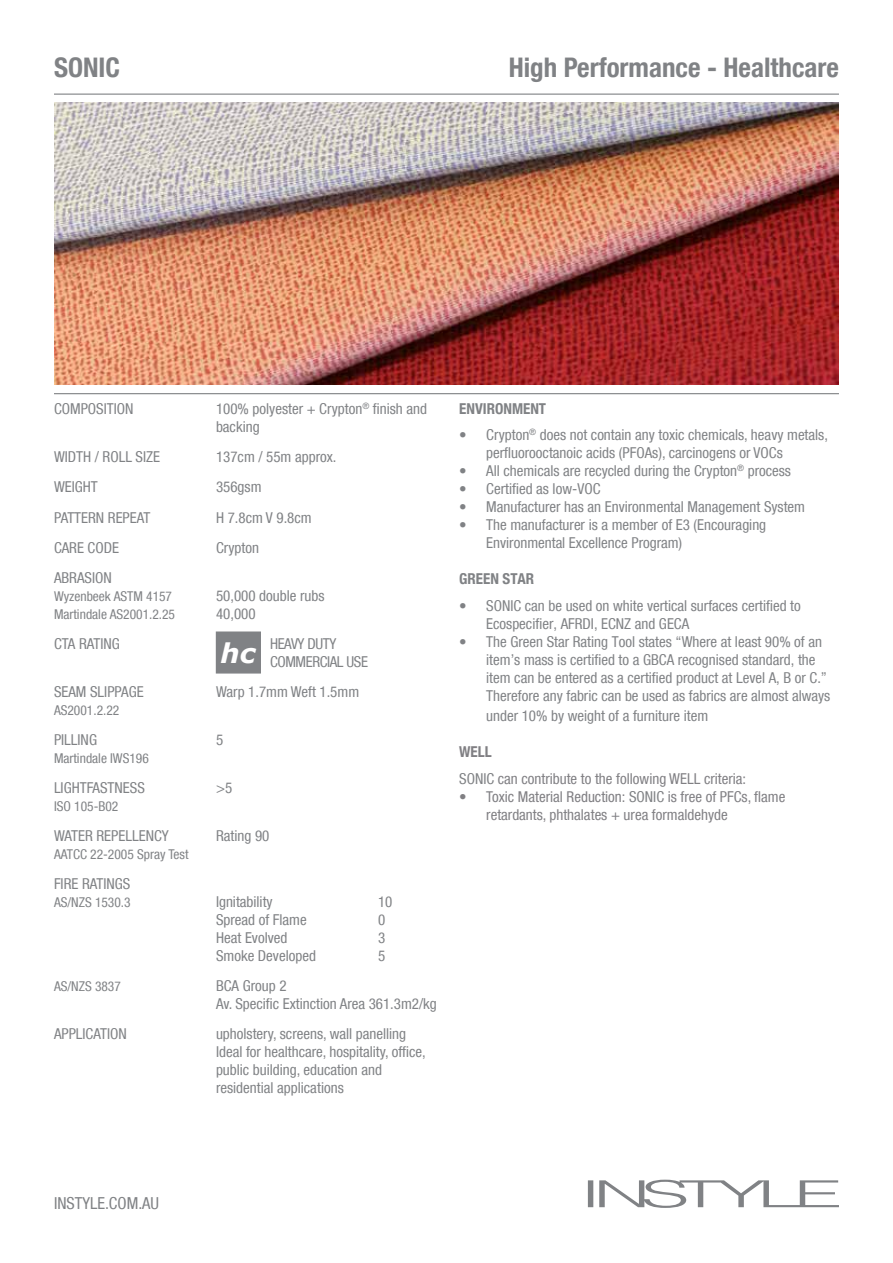
<style>
.page{position:relative;width:893px;height:1263px;background:#fff}
.page>*{position:absolute;margin:0;border:0;box-sizing:border-box;transform-origin:0 0}
.t1{font:700 condensed 27px "Helvetica Neue LT Com";color:#808285}
.t2{font:italic 700 27px "Verdana";color:#fff}
.t3{font:condensed 16.5px "Helvetica Neue LT Com";color:#808285}
.t4{font:condensed 15px/18px "Helvetica Neue LT Com";color:#808285}
.t5{font:condensed 15px/27px "Helvetica Neue LT Com";color:#807f83}
.t6{font:condensed 15px "Helvetica Neue LT Std";color:#807f83}
.t7{font:condensed 15px/18px "Helvetica Neue LT Com";letter-spacing:-.025em;color:#808285}
.t8{font:700 condensed 15px "Helvetica Neue LT Com";color:#808285}
.t9{font:condensed 13.5px "Helvetica Neue LT Com";color:#808285}
.s1{font-weight:700}
.s2{color:#808285}
.s3{font-family:"Helvetica Neue LT Com";color:#808285}
.s4{font-family:"Helvetica Neue LT Com"}
</style>
<div class="page">
<svg style="left:588px;top:1180px;width:251px;height:28px"></svg>
<hr style="left:54px;top:94px;width:785px;height:1px;background:#808285">
<hr style="left:54px;top:393px;width:785px;height:1px;background:#808285">
<div style="left:216px;top:631px;width:45px;height:42px;background:#808285"></div>
<img style="left:54px;top:102px;width:785px;height:282px">
<h1 class="t1" style="left:54px;top:52px;width:67px">SONIC</h1>
<h1 class="t1" style="left:509px;top:52px;width:332px">High Performance - Healthcare</h1>
<p class="t4" style="left:54px;top:400px;width:81px">COMPOSITION</p>
<p class="t4" style="left:216px;top:400px;width:213px">100% polyester + Crypton<sup>®</sup> finish and backing</p>
<p class="t4" style="left:54px;top:448px;width:108px">WIDTH / ROLL SIZE</p>
<p class="t4" style="left:216px;top:448px;width:122px">137cm / 55m approx.</p>
<p class="t4" style="left:54px;top:478px;width:45px">WEIGHT</p>
<p class="t4" style="left:216px;top:478px;width:47px">356gsm</p>
<p class="t4" style="left:54px;top:508px;width:98px">PATTERN REPEAT</p>
<p class="t4" style="left:216px;top:508px;width:97px">H 7.8cm V 9.8cm</p>
<p class="t4" style="left:54px;top:538px;width:67px">CARE CODE</p>
<p class="t4" style="left:216px;top:538px;width:45px">Crypton</p>
<p class="t4" style="left:54px;top:568px;width:59px">ABRASION</p>
<p class="t9" style="left:54px;top:588px;width:120px">Wyzenbeek ASTM 4157</p>
<p class="t4" style="left:216px;top:586px;width:110px">50,000 double rubs</p>
<p class="t9" style="left:54px;top:606px;width:123px">Martindale AS2001.2.25</p>
<p class="t4" style="left:216px;top:604px;width:41px">40,000</p>
<p class="t4" style="left:54px;top:634px;width:67px">CTA RATING</p>
<p class="t7" style="left:270px;top:634px;width:99px">HEAVY DUTY<br>COMMERCIAL USE</p>
<p class="t4" style="left:54px;top:682px;width:91px">SEAM SLIPPAGE</p>
<p class="t4" style="left:216px;top:682px;width:145px">Warp 1.7mm Weft 1.5mm</p>
<p class="t9" style="left:54px;top:702px;width:67px">AS2001.2.22</p>
<p class="t4" style="left:54px;top:730px;width:45px">PILLING</p>
<p class="t4" style="left:216px;top:730px;width:9px">5</p>
<p class="t9" style="left:54px;top:750px;width:96px">Martindale IWS196</p>
<p class="t4" style="left:54px;top:778px;width:92px">LIGHTFASTNESS</p>
<p class="t4" style="left:216px;top:778px;width:18px">&gt;5</p>
<p class="t9" style="left:54px;top:798px;width:66px">ISO 105-B02</p>
<p class="t4" style="left:54px;top:826px;width:116px">WATER REPELLENCY</p>
<p class="t4" style="left:216px;top:826px;width:55px">Rating 90</p>
<p class="t9" style="left:54px;top:846px;width:136px">AATCC 22-2005 Spray Test</p>
<p class="t4" style="left:54px;top:874px;width:78px">FIRE RATINGS</p>
<p class="t9" style="left:54px;top:894px;width:78px">AS/NZS 1530.3</p>
<p class="t4" style="left:216px;top:892px;width:58px">Ignitability</p>
<p class="t4" style="left:378px;top:892px;width:16px">10</p>
<p class="t4" style="left:216px;top:910px;width:92px">Spread of Flame</p>
<p class="t4" style="left:378px;top:910px;width:9px">0</p>
<p class="t4" style="left:216px;top:928px;width:73px">Heat Evolved</p>
<p class="t4" style="left:378px;top:928px;width:9px">3</p>
<p class="t4" style="left:216px;top:946px;width:101px">Smoke Developed</p>
<p class="t4" style="left:378px;top:946px;width:9px">5</p>
<p class="t9" style="left:54px;top:978px;width:68px">AS/NZS 3837</p>
<p class="t4" style="left:216px;top:976px;width:222px">BCA Group 2<br>Av. Specific Extinction Area 361.3m2/kg</p>
<p class="t4" style="left:54px;top:1024px;width:74px">APPLICATION</p>
<p class="t4" style="left:216px;top:1024px;width:211px">upholstery, screens, wall panelling Ideal for healthcare, hospitality, office, public building, education and residential applications</p>
<h1 class="t2" style="left:221px;top:635px;width:37px">hc</h1>
<p class="t8" style="left:459px;top:400px;width:88px">ENVIRONMENT</p>
<p class="t4" style="left:486px;top:425px;width:343px;text-indent:-27px">• Crypton<sup>®</sup> does not contain any toxic chemicals, heavy metals, perfluorooctanoic acids (PFOAs), carcinogens or VOCs</p>
<p class="t4" style="left:459px;top:461px;width:333px">• All chemicals are recycled during the Crypton<sup>®</sup> process</p>
<p class="t4" style="left:459px;top:479px;width:143px">• Certified as low-VOC</p>
<p class="t4" style="left:459px;top:497px;width:347px">• Manufacturer has an Environmental Management System</p>
<p class="t4" style="left:486px;top:515px;width:281px;text-indent:-27px">• The manufacturer is a member of E3 (Encouraging<br>Environmental Excellence Program)</p>
<p class="t8" style="left:459px;top:570px;width:76px">GREEN STAR</p>
<p class="t4" style="left:486px;top:596px;width:316px;text-indent:-27px">• SONIC can be used on white vertical surfaces certified to<br>Ecospecifier, AFRDI, ECNZ and GECA</p>
<p class="t4" style="left:486px;top:632px;width:346px;text-indent:-27px">• The Green Star Rating Tool states “Where at least 90% of an item’s mass is certified to a GBCA recognised standard, the item can be entered as a certified product at Level A, B or C.” Therefore any fabric can be used as fabrics are almost always</p>
<p class="t4" style="left:486px;top:706px;width:224px">under 10% by weight of a furniture item</p>
<p class="t5" style="left:459px;top:737px;width:288px"><span class="s1">WELL<br></span><span class="s2">SONIC</span> can contribute to the following WELL criteria:</p>
<p class="t6" style="left:459px;top:787px;width:328px">• Toxic Material Reduction: <span class="s3">SONIC</span> <span class="s4">is free of PFCs, flame</span></p>
<p class="t5" style="left:486px;top:800px;width:243px">retardants, phthalates + urea formaldehyde</p>
<p class="t3" style="left:54px;top:1193px;width:107px">INSTYLE.COM.AU</p>
</div>
